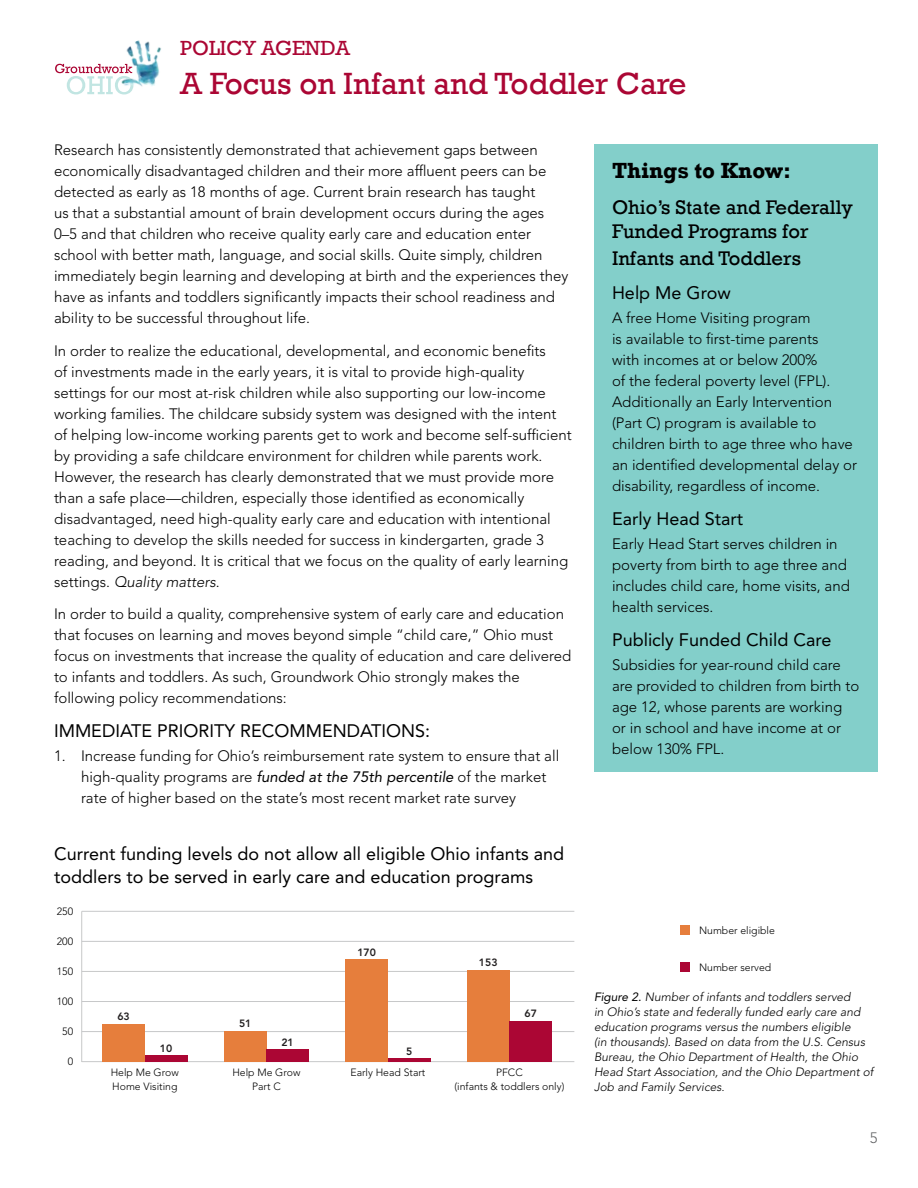
<style>
.page{position:relative;width:918px;height:1188px;background:#fff}
.page>*{position:absolute;margin:0;border:0;box-sizing:border-box;transform-origin:0 0}
.t1{font:31.5px "Rockwell";color:#ab0634}
.t2{font:700 22.5px "Rockwell";color:#000}
.t3{font:21px "Rockwell";color:#ab0634}
.t4{font:20.25px/24.8px "Rockwell";color:#000}
.t5{font:18px/22.5px "Avenir LT Std";color:#000}
.t6{font:300 15px/21px "Avenir LT Std";color:#000}
.t7{font:300 15px "Avenir LT Std";color:#636466}
.t8{font:italic 300 12px/15px "Avenir LT Std";color:#000}
.t9{font:300 10.5px/13px "Avenir LT Std";color:#000;text-align:center}
.t10{font:800 10.5px "Avenir LT Std";color:#221f20}
.s1{font-style:italic}
.s2{font-weight:400;font-style:italic}
.s3{font-weight:400}
</style>
<div class="page">
<div style="left:594px;top:144px;width:284px;height:628px;background:#83cfca"></div>
<svg style="left:55px;top:64px;width:49px;height:30px"></svg>
<img style="left:104px;top:40px;width:57px;height:54px">
<hr style="left:82px;top:911px;width:492px;height:1px;background:#c7c8c9">
<hr style="left:82px;top:941px;width:492px;height:1px;background:#c7c8c9">
<hr style="left:82px;top:1001px;width:492px;height:1px;background:#c7c8c9">
<hr style="left:82px;top:971px;width:492px;height:1px;background:#c7c8c9">
<hr style="left:82px;top:1031px;width:492px;height:1px;background:#c7c8c9">
<hr style="left:81px;top:911px;width:1px;height:151px;background:#c7c8c9">
<hr style="left:82px;top:1061px;width:492px;height:1px;background:#c7c8c9">
<div style="left:224px;top:1031px;width:42px;height:31px;background:#e67e3c"></div>
<div style="left:266px;top:1049px;width:43px;height:13px;background:#ab0634"></div>
<div style="left:467px;top:970px;width:42px;height:92px;background:#e67e3c"></div>
<div style="left:509px;top:1021px;width:43px;height:41px;background:#ab0634"></div>
<div style="left:346px;top:959px;width:42px;height:103px;background:#e67e3c"></div>
<hr style="left:388px;top:1059px;width:42px;height:3px;background:#ab0634">
<div style="left:145px;top:1056px;width:42px;height:6px;background:#ab0634"></div>
<div style="left:103px;top:1024px;width:42px;height:38px;background:#e67e3c"></div>
<div style="left:680px;top:925px;width:10px;height:10px;background:#e67e3c"></div>
<div style="left:680px;top:962px;width:10px;height:10px;background:#ab0634"></div>
<h3 class="t3" style="left:180px;top:36px;width:172px">POLICY AGENDA</h3>
<h1 class="t1" style="left:180px;top:65px;width:508px">A Focus on Infant and Toddler Care</h1>
<p class="t6" style="left:54px;top:140px;width:516px">Research has consistently demonstrated that achievement gaps between economically disadvantaged children and their more affluent peers can be detected as early as 18 months of age. Current brain research has taught<br>us that a substantial amount of brain development occurs during the ages 0–5 and that children who receive quality early care and education enter school with better math, language, and social skills. Quite simply, children immediately begin learning and developing at birth and the experiences they have as infants and toddlers significantly impacts their school readiness and ability to be successful throughout life.</p>
<p class="t6" style="left:54px;top:340px;width:519px">In order to realize the educational, developmental, and economic benefits<br>of investments made in the early years, it is vital to provide high-quality settings for our most at-risk children while also supporting our low-income working families. The childcare subsidy system was designed with the intent of helping low-income working parents get to work and become self-sufficient by providing a safe childcare environment for children while parents work.<br>However, the research has clearly demonstrated that we must provide more than a safe place—children, especially those identified as economically disadvantaged, need high-quality early care and education with intentional teaching to develop the skills needed for success in kindergarten, grade 3 reading, and beyond. It is critical that we focus on the quality of early learning settings. <span class="s1">Quality matters</span>.</p>
<p class="t6" style="left:54px;top:603px;width:519px">In order to build a quality, comprehensive system of early care and education that focuses on learning and moves beyond simple “child care,” Ohio must focus on investments that increase the quality of education and care delivered to infants and toddlers. As such, Groundwork Ohio strongly makes the following policy recommendations:</p>
<p class="t5" style="left:54px;top:719px;width:378px">IMMEDIATE PRIORITY RECOMMENDATIONS:</p>
<p class="t6" style="left:81px;top:745px;width:480px;text-indent:-27px">1. Increase funding for Ohio’s reimbursement rate system to ensure that all high-quality programs are <span class="s2">funded at the 75th percentile</span> of the market rate of higher based on the state’s most recent market rate survey</p>
<p class="t5" style="left:54px;top:843px;width:512px">Current funding levels do not allow all eligible Ohio infants and toddlers to be served in early care and education programs</p>
<p class="t9" style="left:57px;top:905px;width:18px">250</p>
<p class="t9" style="left:57px;top:935px;width:18px">200</p>
<p class="t9" style="left:57px;top:965px;width:18px">150</p>
<p class="t9" style="left:57px;top:995px;width:18px">100</p>
<p class="t9" style="left:62px;top:1025px;width:12px">50</p>
<p class="t9" style="left:68px;top:1055px;width:7px">0</p>
<p class="t10" style="left:117px;top:1010px;width:14px">63</p>
<p class="t10" style="left:239px;top:1017px;width:14px">51</p>
<p class="t10" style="left:357px;top:946px;width:20px">170</p>
<p class="t10" style="left:281px;top:1036px;width:14px">21</p>
<p class="t10" style="left:160px;top:1043px;width:14px">10</p>
<p class="t10" style="left:406px;top:1045px;width:8px">5</p>
<p class="t10" style="left:479px;top:956px;width:20px">153</p>
<p class="t10" style="left:524px;top:1008px;width:14px">67</p>
<p class="t9" style="left:111px;top:1066px;width:70px;text-align:left">Help Me Grow<br>Home Visiting</p>
<p class="t9" style="left:350px;top:1066px;width:76px">Early Head Start</p>
<p class="t9" style="left:454px;top:1066px;width:111px">PFCC<br>(infants &amp; toddlers only)</p>
<p class="t9" style="left:232px;top:1066px;width:70px">Help Me Grow<br>Part C</p>
<h2 class="t2" style="left:612px;top:156px;width:181px">Things to Know:</h2>
<h3 class="t4" style="left:612px;top:195px;width:242px">Ohio’s State and Federally<br>Funded Programs for</h3>
<h3 class="t4" style="left:612px;top:247px;width:190px">Infants and Toddlers</h3>
<p class="t5" style="left:612px;top:282px;width:120px">Help Me Grow</p>
<p class="t6" style="left:612px;top:308px;width:247px">A free Home Visiting program<br>is available to first-time parents<br>with incomes at or below 200%<br>of the federal poverty level (FPL).<br>Additionally an Early Intervention (Part C) program is available to children birth to age three who have an identified developmental delay or disability, regardless of income.</p>
<p class="t5" style="left:612px;top:508px;width:133px">Early Head Start</p>
<p class="t6" style="left:612px;top:533px;width:239px">Early Head Start serves children in poverty from birth to age three and includes child care, home visits, and health services.</p>
<p class="t5" style="left:612px;top:628px;width:221px">Publicly Funded Child Care</p>
<p class="t6" style="left:612px;top:654px;width:249px">Subsidies for year-round child care are provided to children from birth to age 12, whose parents are working or in school and have income at or below 130% FPL.</p>
<p class="t9" style="left:699px;top:924px;width:77px">Number eligible</p>
<p class="t9" style="left:699px;top:960px;width:74px">Number served</p>
<p class="t8" style="left:594px;top:990px;width:281px"><span class="s3">Figure 2.</span> Number of infants and toddlers served<br>in Ohio’s state and federally funded early care and education programs versus the numbers eligible<br>(in thousands). Based on data from the U.S. Census Bureau, the Ohio Department of Health, the Ohio Head Start Association, and the Ohio Department of Job and Family Services.</p>
<p class="t9" style="left:814px;top:1047px;width:18px">250</p>
<p class="t7" style="left:870px;top:1129px;width:9px">5</p>
</div>
